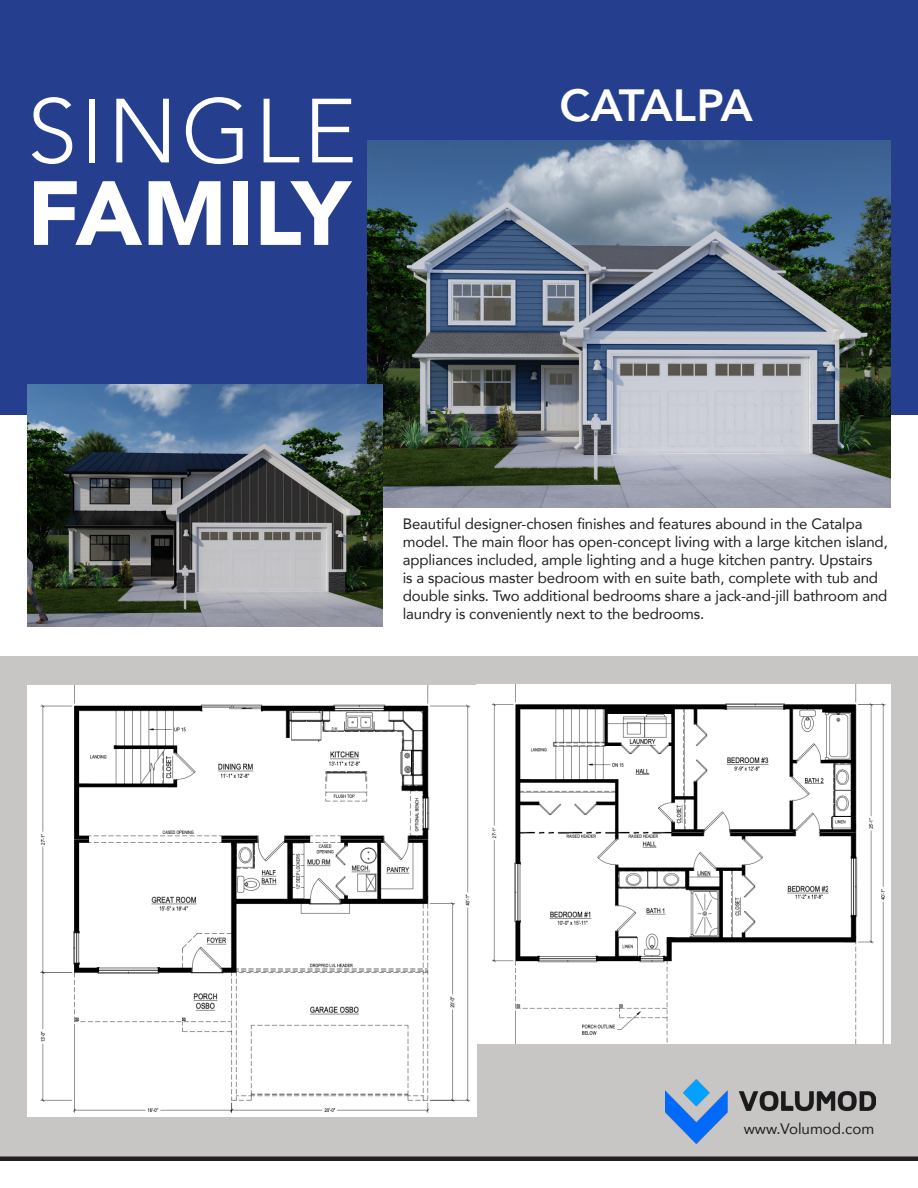
<style>
.page{position:relative;width:918px;height:1188px;background:#fff}
.page>*{position:absolute;margin:0;border:0;box-sizing:border-box;transform-origin:0 0}
.t1{font:300 90px "Avenir";letter-spacing:.04em;color:#fff}
.t2{font:900 90px "Avenir";color:#fff}
.t3{font:800 45px "Avenir";letter-spacing:-.035em;color:#fff}
.t4{font:15.15px "Avenir";color:#231f20}
.t5{font:15px/18px "Avenir";letter-spacing:-.01em;color:#231f20}
</style>
<div class="page">
<div style="left:0;top:657px;width:918px;height:504px;background:#c8c5c5"></div>
<div style="left:0;top:0;width:918px;height:415px;background:#253f8e"></div>
<img style="left:367px;top:141px;width:524px;height:366px">
<img style="left:665px;top:1080px;width:210px;height:64px">
<img style="left:27px;top:685px;width:449px;height:431px">
<img style="left:477px;top:685px;width:414px;height:359px">
<div style="left:0;top:1156px;width:918px;height:5px;background:#231f20"></div>
<img style="left:27px;top:384px;width:356px;height:243px">
<p class="t1" style="left:27px;top:78px;width:331px">SINGLE</p>
<p class="t2" style="left:27px;top:136px;width:325px">FAMILY</p>
<p class="t3" style="left:560px;top:70px;width:195px">CATALPA</p>
<p class="t5" style="left:403px;top:515px;width:487px">Beautiful designer-chosen finishes and features abound in the Catalpa model. The main floor has open-concept living with a large kitchen island, appliances included, ample lighting and a huge kitchen pantry. Upstairs<br>is a spacious master bedroom with en suite bath, complete with tub and double sinks. Two additional bedrooms share a jack-and-jill bathroom and laundry is conveniently next to the bedrooms.</p>
<p class="t4" style="left:744px;top:1117px;width:132px">www.Volumod.com</p>
</div>
